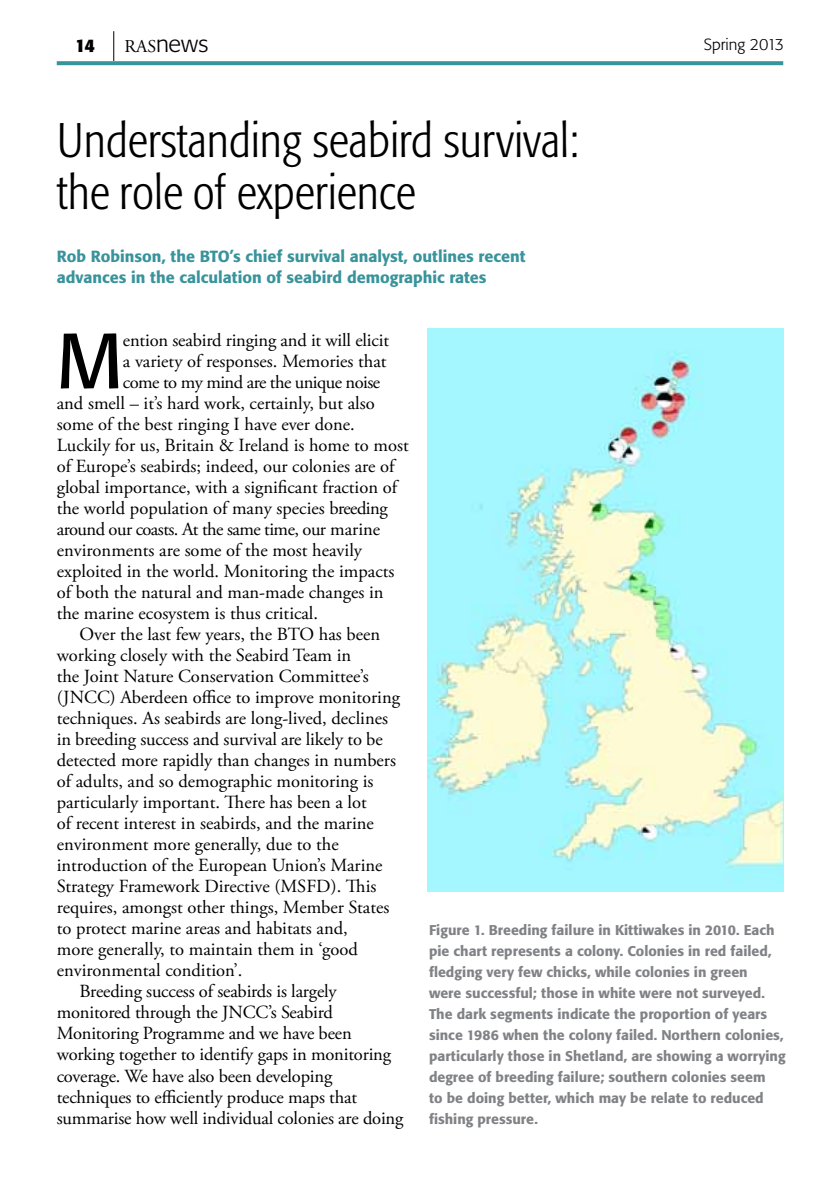
<style>
.page{position:relative;width:840px;height:1191px;background:#fff}
.page>*{position:absolute;margin:0;border:0;box-sizing:border-box;transform-origin:0 0}
.t1{font:77.4px "Formata BQ";color:#000}
.t2{font:300 condensed 48px/52px "Formata BQ";color:#000}
.t3{font:300 24px "Formata BQ";color:#000}
.t4{font:18.4px "Adobe Garamond Pro";color:#000}
.t5{font:18.4px "Adobe Garamond Pro";letter-spacing:-.03em;color:#000}
.t6{font:700 18px "Formata BQ";color:#000}
.t7{font:500 16px/21px "Formata BQ";color:#38939b}
.t8{font:300 16px "Formata BQ";color:#000}
.t9{font:500 14px/21px "Formata BQ";color:#808285}
.s1{font-family:"Adobe Garamond Pro";font-weight:400;font-size:18px}
</style>
<div class="page">
<svg style="left:57px;top:61px;width:725px;height:4px;background:#4198a0"></svg>
<hr style="left:113px;top:31px;width:1px;height:30px;background:#000">
<img style="left:427px;top:329px;width:355px;height:562px">
<p class="t6" style="left:75px;top:35px;width:21px">14</p>
<h3 class="t3" style="left:124px;top:30px;width:85px"><span class="s1">RAS</span>news</h3>
<p class="t8" style="left:703px;top:35px;width:82px">Spring 2013</p>
<h2 class="t2" style="left:57px;top:115px;width:523px">Understanding seabird survival: the role of experience</h2>
<p class="t7" style="left:57px;top:246px;width:470px">Rob Robinson, the BTO’s chief survival analyst, outlines recent advances in the calculation of seabird demographic rates</p>
<h1 class="t1" style="left:57px;top:314px;width:68px">M</h1>
<p class="t4" style="left:123px;top:329px;width:267px">ention seabird ringing and it will elicit</p>
<p class="t4" style="left:123px;top:350px;width:265px">a variety of responses. Memories that</p>
<p class="t5" style="left:123px;top:371px;width:258px">come to my mind are the unique noise</p>
<p class="t4" style="left:57px;top:392px;width:319px">and smell – it’s hard work, certainly, but also</p>
<p class="t4" style="left:57px;top:413px;width:299px">some of the best ringing I have ever done.</p>
<p class="t4" style="left:57px;top:434px;width:353px">Luckily for us, Britain &amp; Ireland is home to most</p>
<p class="t4" style="left:57px;top:455px;width:339px">of Europe’s seabirds; indeed, our colonies are of</p>
<p class="t4" style="left:57px;top:476px;width:341px">global importance, with a significant fraction of</p>
<p class="t4" style="left:57px;top:497px;width:332px">the world population of many species breeding</p>
<p class="t5" style="left:57px;top:518px;width:325px">around our coasts. At the same time, our marine</p>
<p class="t4" style="left:57px;top:539px;width:306px">environments are some of the most heavily</p>
<p class="t4" style="left:57px;top:560px;width:339px">exploited in the world. Monitoring the impacts</p>
<p class="t4" style="left:57px;top:581px;width:328px">of both the natural and man-made changes in</p>
<p class="t4" style="left:57px;top:602px;width:263px">the marine ecosystem is thus critical.</p>
<p class="t4" style="left:79px;top:623px;width:302px">Over the last few years, the BTO has been</p>
<p class="t4" style="left:57px;top:644px;width:296px">working closely with the Seabird Team in</p>
<p class="t4" style="left:57px;top:665px;width:313px">the Joint Nature Conservation Committee’s</p>
<p class="t4" style="left:57px;top:686px;width:344px">(JNCC) Aberdeen office to improve monitoring</p>
<p class="t4" style="left:57px;top:707px;width:332px">techniques. As seabirds are long-lived, declines</p>
<p class="t4" style="left:57px;top:728px;width:327px">in breeding success and survival are likely to be</p>
<p class="t4" style="left:57px;top:749px;width:340px">detected more rapidly than changes in numbers</p>
<p class="t4" style="left:57px;top:770px;width:318px">of adults, and so demographic monitoring is</p>
<p class="t4" style="left:57px;top:791px;width:311px">particularly important. There has been a lot</p>
<p class="t4" style="left:57px;top:812px;width:318px">of recent interest in seabirds, and the marine</p>
<p class="t4" style="left:57px;top:833px;width:283px">environment more generally, due to the</p>
<p class="t4" style="left:57px;top:854px;width:327px">introduction of the European Union’s Marine</p>
<p class="t4" style="left:57px;top:875px;width:321px">Strategy Framework Directive (MSFD). This</p>
<p class="t4" style="left:57px;top:896px;width:334px">requires, amongst other things, Member States</p>
<p class="t4" style="left:57px;top:917px;width:292px">to protect marine areas and habitats and,</p>
<p class="t4" style="left:57px;top:938px;width:302px">more generally, to maintain them in ‘good</p>
<p class="t4" style="left:57px;top:959px;width:187px">environmental condition’.</p>
<p class="t4" style="left:79px;top:980px;width:258px">Breeding success of seabirds is largely</p>
<p class="t4" style="left:57px;top:1001px;width:277px">monitored through the JNCC’s Seabird</p>
<p class="t4" style="left:57px;top:1022px;width:296px">Monitoring Programme and we have been</p>
<p class="t4" style="left:57px;top:1043px;width:335px">working together to identify gaps in monitoring</p>
<p class="t4" style="left:57px;top:1064px;width:277px">coverage. We have also been developing</p>
<p class="t4" style="left:57px;top:1085px;width:302px">techniques to efficiently produce maps that</p>
<p class="t4" style="left:57px;top:1106px;width:348px">summarise how well individual colonies are doing</p>
<p class="t9" style="left:429px;top:919px;width:358px">Figure 1. Breeding failure in Kittiwakes in 2010. Each pie chart represents a colony. Colonies in red failed, fledging very few chicks, while colonies in green<br>were successful; those in white were not surveyed.<br>The dark segments indicate the proportion of years since 1986 when the colony failed. Northern colonies, particularly those in Shetland, are showing a worrying degree of breeding failure; southern colonies seem<br>to be doing better, which may be relate to reduced fishing pressure.</p>
</div>
